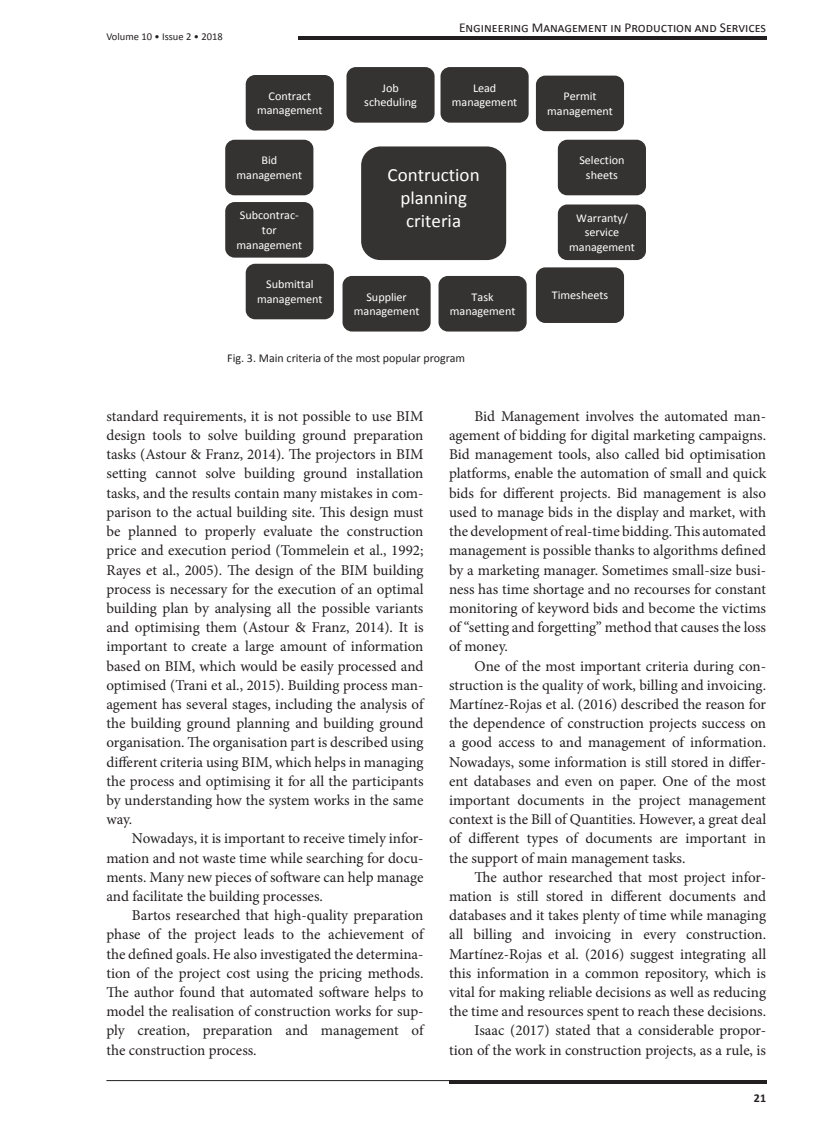
<style>
.page{position:relative;width:830px;height:1127px;background:#fff}
.page>*{position:absolute;margin:0;border:0;box-sizing:border-box;transform-origin:0 0}
.t1{font:18.6px/22.8px "Calibri";color:#fff;text-align:center}
.t2{font:15px/19.2px "Minion Pro";color:#231f20;text-align:justify}
.t3{font:13.5px "Calibri";color:#231f20}
.t4{font:12px/14.5px "Calibri";color:#fff;text-align:center}
.t5{font:12px "Calibri";color:#231f20}
.t6{font:700 12px "Calibri";color:#231f20}
.t7{font:10.5px "Calibri";color:#231f20}
</style>
<div class="page">
<hr style="left:106px;top:1080px;width:659px;height:1px;background:#231f20">
<hr style="left:298px;top:36px;width:467px;height:4px;background:#231f20">
<hr style="left:449px;top:1080px;width:316px;height:4px;background:#231f20">
<div style="left:361px;top:146px;width:145px;height:114px;background:#353331;border-radius:19px"></div>
<div style="left:245px;top:75px;width:89px;height:56px;background:#353331;border-radius:9px"></div>
<div style="left:346px;top:67px;width:88px;height:56px;background:#353331;border-radius:9px"></div>
<div style="left:440px;top:67px;width:88px;height:56px;background:#353331;border-radius:9px"></div>
<div style="left:535px;top:76px;width:88px;height:55px;background:#353331;border-radius:9px"></div>
<div style="left:557px;top:140px;width:88px;height:55px;background:#353331;border-radius:9px"></div>
<div style="left:557px;top:204px;width:88px;height:56px;background:#353331;border-radius:9px"></div>
<div style="left:535px;top:267px;width:88px;height:56px;background:#353331;border-radius:9px"></div>
<div style="left:438px;top:276px;width:88px;height:55px;background:#353331;border-radius:9px"></div>
<div style="left:342px;top:276px;width:88px;height:55px;background:#353331;border-radius:9px"></div>
<div style="left:245px;top:264px;width:89px;height:55px;background:#353331;border-radius:9px"></div>
<div style="left:225px;top:202px;width:88px;height:56px;background:#353331;border-radius:9px"></div>
<div style="left:225px;top:140px;width:88px;height:55px;background:#353331;border-radius:9px"></div>
<p class="t7" style="left:106px;top:30px;width:118px">Volume 10 • Issue 2 • 2018</p>
<p class="t3" style="left:459px;top:19px;width:308px">Engineering Management in Production and Services</p>
<p class="t4" style="left:257px;top:88px;width:67px">Contract management</p>
<p class="t4" style="left:364px;top:80px;width:54px">Job scheduling</p>
<p class="t4" style="left:451px;top:80px;width:67px">Lead management</p>
<p class="t4" style="left:547px;top:89px;width:67px">Permit management</p>
<p class="t4" style="left:579px;top:153px;width:47px">Selection sheets</p>
<p class="t4" style="left:569px;top:211px;width:67px">Warranty/ service management</p>
<p class="t4" style="left:471px;top:289px;width:24px">Task</p>
<p class="t4" style="left:551px;top:288px;width:58px">Timesheets</p>
<p class="t4" style="left:449px;top:304px;width:67px">management</p>
<p class="t4" style="left:236px;top:153px;width:67px">Bid management</p>
<p class="t1" style="left:387px;top:164px;width:93px">Contruction planning criteria</p>
<p class="t4" style="left:236px;top:208px;width:67px">Subcontrac&shy;tor management</p>
<p class="t4" style="left:257px;top:277px;width:67px">Submittal management</p>
<p class="t4" style="left:354px;top:289px;width:67px">Supplier management</p>
<p class="t5" style="left:227px;top:350px;width:239px">Fig. 3. Main criteria of the most popular program</p>
<p class="t2" style="left:106px;top:406px;width:318px">standard requirements, it is not possible to use BIM design tools to solve building ground preparation tasks (Astour &amp; Franz, 2014). The projectors in BIM setting cannot solve building ground installation tasks, and the results contain many mistakes in com&shy;parison to the actual building site. This design must be planned to properly evaluate the construction price and execution period (Tommelein et al., 1992; Rayes et al., 2005). The design of the BIM building process is necessary for the execution of an optimal building plan by analysing all the possible variants and optimising them (Astour &amp; Franz, 2014). It is important to create a large amount of information based on BIM, which would be easily processed and optimised (Trani et al., 2015). Building process man&shy;agement has several stages, including the analysis of the building ground planning and building ground organisation. The organisation part is described using different criteria using BIM, which helps in managing the process and optimising it for all the participants by understanding how the system works in the same way.</p>
<p class="t2" style="left:106px;top:829px;width:318px;text-indent:26px">Nowadays, it is important to receive timely infor&shy;mation and not waste time while searching for docu&shy;ments. Many new pieces of software can help manage and facilitate the building processes.</p>
<p class="t2" style="left:106px;top:906px;width:318px;text-indent:26px">Bartos researched that high-quality preparation phase of the project leads to the achievement of the defined goals. He also investigated the determina&shy;tion of the project cost using the pricing methods.<br>The author found that automated software helps to model the realisation of construction works for sup&shy;ply creation, preparation and management of the construction process.</p>
<p class="t2" style="left:449px;top:406px;width:318px;text-indent:26px">Bid Management involves the automated man&shy;agement of bidding for digital marketing campaigns.<br>Bid management tools, also called bid optimisation platforms, enable the automation of small and quick bids for different projects. Bid management is also used to manage bids in the display and market, with the development of real-time bidding. This automated management is possible thanks to algorithms defined by a marketing manager. Sometimes small-size busi&shy;ness has time shortage and no recourses for constant monitoring of keyword bids and become the victims of “setting and forgetting” method that causes the loss of money.</p>
<p class="t2" style="left:449px;top:656px;width:318px;text-indent:26px">One of the most important criteria during con&shy;struction is the quality of work, billing and invoicing.<br>Martínez-Rojas et al. (2016) described the reason for the dependence of construction projects success on a good access to and management of information.<br>Nowadays, some information is still stored in differ&shy;ent databases and even on paper. One of the most important documents in the project management context is the Bill of Quantities. However, a great deal of different types of documents are important in the support of main management tasks.</p>
<p class="t2" style="left:449px;top:867px;width:318px;text-align:right">The author researched that most project infor&shy;mation is still stored in different documents and databases and it takes plenty of time while managing all billing and invoicing in every construction.<br>Martínez-Rojas et al. (2016) suggest integrating all this information in a common repository, which is vital for making reliable decisions as well as reducing the time and resources spent to reach these decisions.<br>Isaac (2017) stated that a considerable propor&shy;tion of the work in construction projects, as a rule, is</p>
<p class="t6" style="left:753px;top:1090px;width:14px">21</p>
</div>
